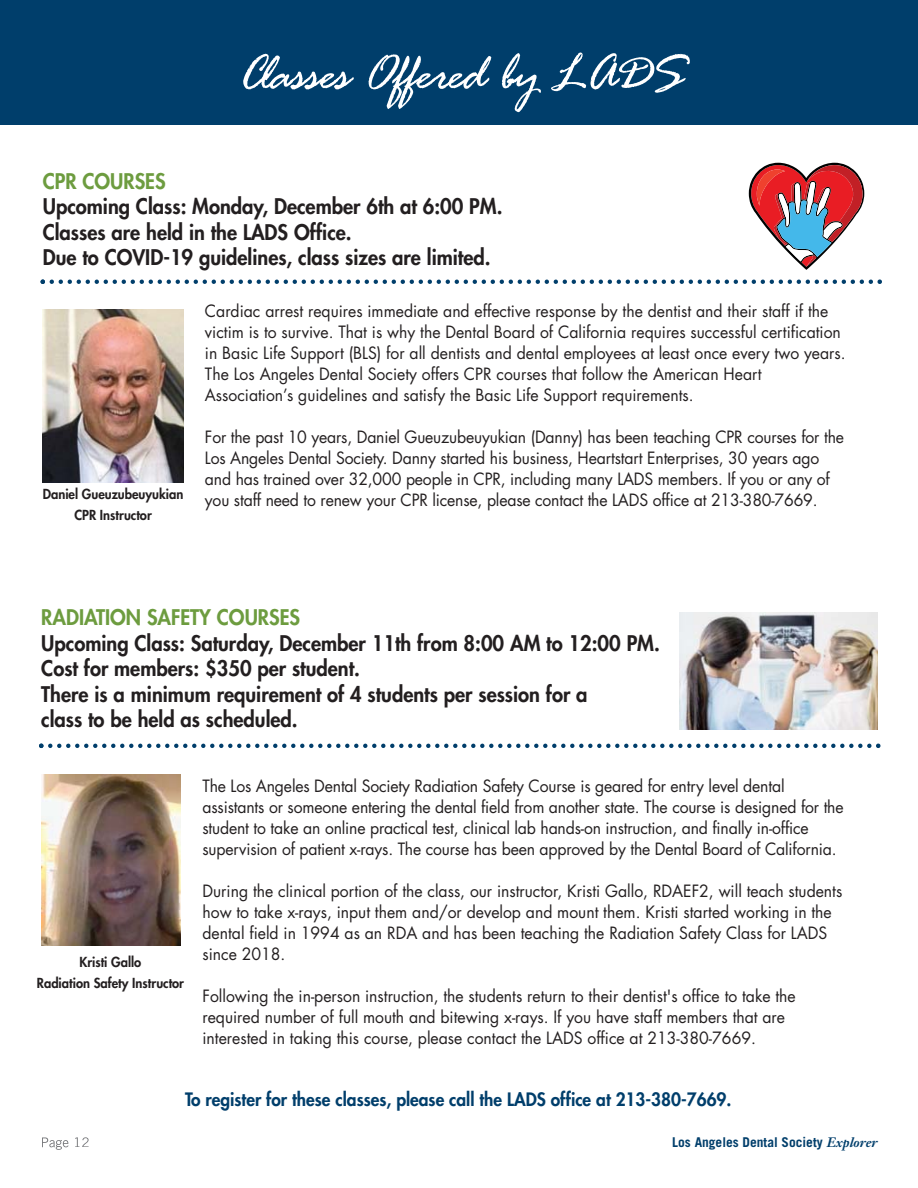
<style>
.page{position:relative;width:918px;height:1188px;background:#fff}
.page>*{position:absolute;margin:0;border:0;box-sizing:border-box;transform-origin:0 0}
.t1{font:54px "Rage Italic Plain";color:#fff}
.t2{font:800 21px/25.5px "Futura";color:#231f20;scale:.96 1}
.t3{font:800 21px "Futura";color:#6d9c3f;scale:.96 1}
.t4{font:800 18px "Futura";color:#003e6b;scale:.96 1}
.t5{font:16.5px/21px "Futura";color:#231f20;scale:.96 1}
.t6{font:800 13.5px/21px "Futura";color:#231f20;text-align:center;scale:.96 1}
.t7{font:700 13.5px "Trade Gothic";color:#003e6b}
.s1{font-family:"Janson Text";font-style:italic}
</style>
<div class="page">
<svg style="left:42px;top:1137px;width:27px;height:13px"></svg>
<svg style="left:75px;top:1137px;width:14px;height:10px"></svg>
<svg style="left:40px;top:279px;width:842px;height:5px"></svg>
<div style="left:0;top:0;width:918px;height:124px;background:#003e6b"></div>
<img style="left:43px;top:309px;width:141px;height:173px">
<svg style="left:39px;top:744px;width:841px;height:4px"></svg>
<img style="left:41px;top:775px;width:140px;height:171px">
<svg style="left:749px;top:163px;width:115px;height:106px"></svg>
<img style="left:679px;top:612px;width:199px;height:117px">
<h1 class="t1" style="left:239px;top:51px;width:446px">Classes Offered by LADS</h1>
<p class="t3" style="left:43px;top:171px;width:129px">CPR COURSES</p>
<p class="t2" style="left:43px;top:195px;width:480px">Upcoming Class: Monday, December 6th at 6:00 PM.<br>Classes are held in the LADS Office.<br>Due to COVID-19 guidelines, class sizes are limited.</p>
<p class="t5" style="left:205px;top:302px;width:669px">Cardiac arrest requires immediate and effective response by the dentist and their staff if the victim is to survive. That is why the Dental Board of California requires successful certification in Basic Life Support (BLS) for all dentists and dental employees at least once every two years.<br>The Los Angeles Dental Society offers CPR courses that follow the American Heart Association’s guidelines and satisfy the Basic Life Support requirements.</p>
<p class="t5" style="left:205px;top:428px;width:667px">For the past 10 years, Daniel Gueuzubeuyukian (Danny) has been teaching CPR courses for the Los Angeles Dental Society. Danny started his business, Heartstart Enterprises, 30 years ago and has trained over 32,000 people in CPR, including many LADS members. If you or any of you staff need to renew your CPR license, please contact the LADS office at 213-380-7669.</p>
<p class="t6" style="left:43px;top:485px;width:148px">Daniel Gueuzubeuyukian<br>CPR Instructor</p>
<p class="t3" style="left:41px;top:607px;width:271px">RADIATION SAFETY COURSES</p>
<p class="t2" style="left:41px;top:632px;width:646px">Upcoming Class: Saturday, December 11th from 8:00 AM to 12:00 PM.<br>Cost for members: $350 per student.<br>There is a minimum requirement of 4 students per session for a<br>class to be held as scheduled.</p>
<p class="t6" style="left:37px;top:953px;width:155px">Kristi Gallo<br>Radiation Safety Instructor</p>
<p class="t5" style="left:203px;top:776px;width:669px">The Los Angeles Dental Society Radiation Safety Course is geared for entry level dental assistants or someone entering the dental field from another state. The course is designed for the student to take an online practical test, clinical lab hands-on instruction, and finally in-office supervision of patient x-rays. The course has been approved by the Dental Board of California.</p>
<p class="t5" style="left:203px;top:881px;width:668px">During the clinical portion of the class, our instructor, Kristi Gallo, RDAEF2, will teach students how to take x-rays, input them and/or develop and mount them. Kristi started working in the dental field in 1994 as an RDA and has been teaching the Radiation Safety Class for LADS since 2018.</p>
<p class="t5" style="left:203px;top:986px;width:620px">Following the in-person instruction, the students return to their dentist's office to take the required number of full mouth and bitewing x-rays. If you have staff members that are interested in taking this course, please contact the LADS office at 213-380-7669.</p>
<p class="t4" style="left:185px;top:1091px;width:571px">To register for these classes, please call the LADS office at 213-380-7669.</p>
<p class="t7" style="left:672px;top:1137px;width:207px">Los Angeles Dental Society <span class="s1">Explorer</span></p>
</div>
